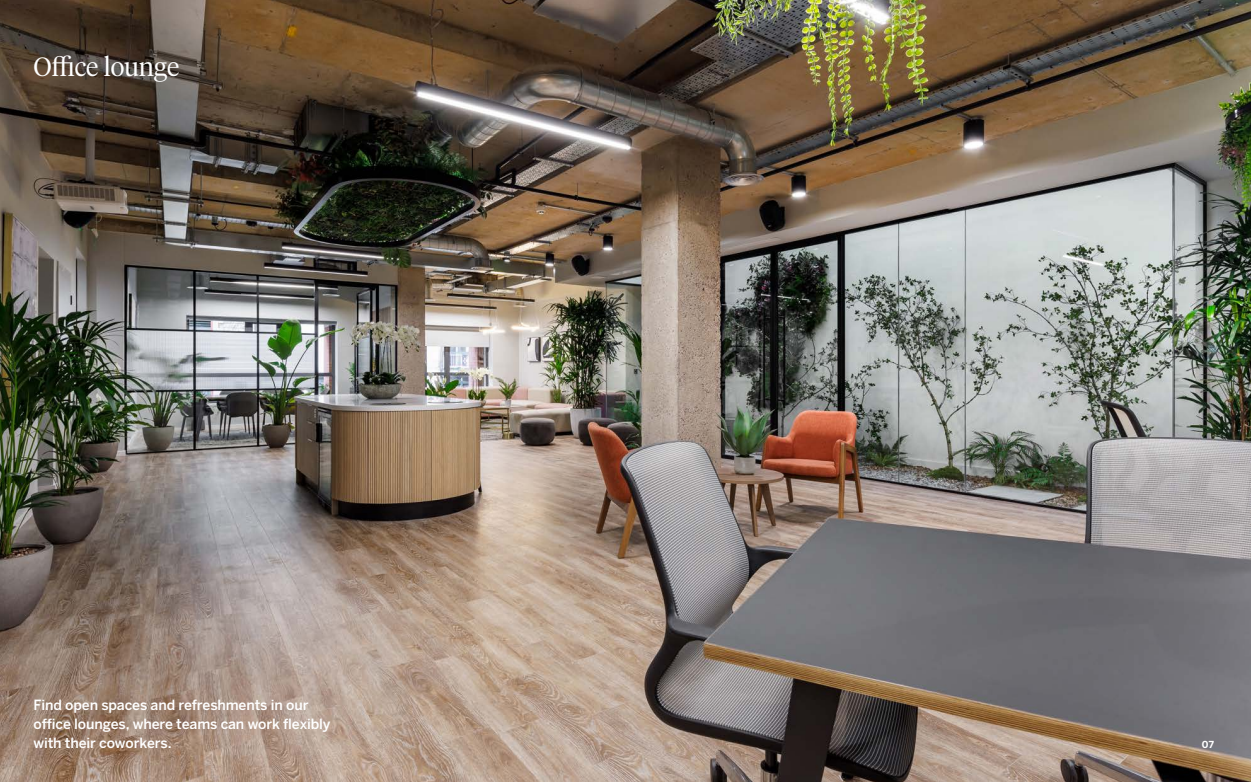
<style>
.page{position:relative;width:1251px;height:782px;background:#fff}
.page>*{position:absolute;margin:0;border:0;box-sizing:border-box;transform-origin:0 0}
.t1{font:300 26.25px "Tiempos Headline";color:#fff}
.t2{font:500 14px/19.2px "Benton Sans";letter-spacing:-.01em;color:#fff}
.t3{font:700 9.62px "Benton Sans";color:#fff}
</style>
<div class="page">
<img style="left:0;top:0;width:1250px;height:781px">
<h1 class="t1" style="left:34px;top:51px;width:147px">Office lounge</h1>
<p class="t2" style="left:34px;top:694px;width:298px">Find open spaces and refreshments in our office lounges, where teams can work flexibly with their coworkers.</p>
<p class="t3" style="left:1201px;top:739px;width:13px">07</p>
</div>
